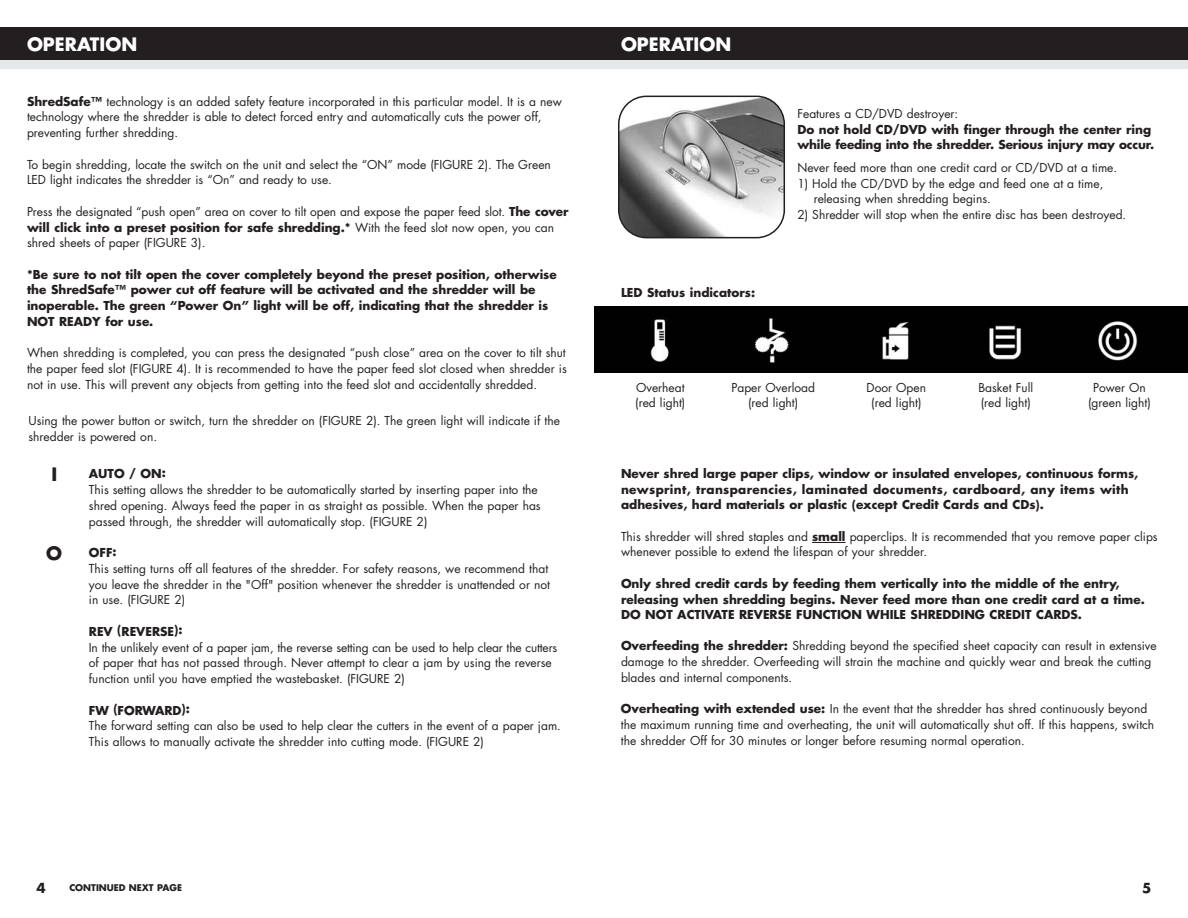
<style>
.page{position:relative;width:1188px;height:918px;background:#fff}
.page>*{position:absolute;margin:0;border:0;box-sizing:border-box;transform-origin:0 0}
.t1{font:700 18px "Futura";color:#fff}
.t2{font:700 18px "Futura";color:#231f20}
.t3{font:700 13.5px "Futura";color:#231f20}
.t4{font:12px/15.8px "Futura";color:#231f20}
.t5{font:700 12px/15.6px "Futura";color:#231f20}
.t6{font:700 9px "Futura";color:#231f20}
.s1{font-weight:700}
</style>
<div class="page">
<hr style="left:812px;top:542px;width:34px;height:1px;background:#231f20">
<div style="left:594px;top:37px;width:594px;height:32px;background:#e6e7e9"></div>
<div style="left:594px;top:27px;width:594px;height:32px;background:#231f20"></div>
<svg style="left:618px;top:96px;width:167px;height:142px"></svg>
<img style="left:594px;top:306px;width:594px;height:67px">
<div style="left:0;top:37px;width:594px;height:32px;background:#e6e7e9"></div>
<div style="left:0;top:27px;width:594px;height:32px;background:#231f20"></div>
<h1 class="t1" style="left:27px;top:36px;width:112px">OPERATION</h1>
<p class="t4" style="left:27px;top:94px;width:536px"><span class="s1">ShredSafe™</span> technology is an added safety feature incorporated in this particular model. It is a new technology where the shredder is able to detect forced entry and automatically cuts the power off, preventing further shredding.</p>
<p class="t4" style="left:27px;top:157px;width:525px">To begin shredding, locate the switch on the unit and select the “ON” mode (FIGURE 2). The Green<br>LED light indicates the shredder is “On” and ready to use.</p>
<p class="t4" style="left:27px;top:205px;width:543px">Press the designated “push open” area on cover to tilt open and expose the paper feed slot. <span class="s1">The cover will click into a preset position for safe shredding.*</span> With the feed slot now open, you can shred sheets of paper (FIGURE 3).</p>
<p class="t5" style="left:27px;top:268px;width:531px">*Be sure to not tilt open the cover completely beyond the preset position, otherwise the ShredSafe™ power cut off feature will be activated and the shredder will be inoperable. The green “Power On” light will be off, indicating that the shredder is NOT READY for use.</p>
<p class="t4" style="left:27px;top:346px;width:541px;text-align:justify">When shredding is completed, you can press the designated “push close” area on the cover to tilt shut the paper feed slot (FIGURE 4). It is recommended to have the paper feed slot closed when shredder is not in use. This will prevent any objects from getting into the feed slot and accidentally shredded.</p>
<p class="t4" style="left:28px;top:414px;width:533px">Using the power button or switch, turn the shredder on (FIGURE 2). The green light will indicate if the shredder is powered on.</p>
<h1 class="t2" style="left:51px;top:466px;width:7px">I</h1>
<h1 class="t2" style="left:46px;top:545px;width:17px">O</h1>
<p class="t5" style="left:89px;top:467px;width:79px">AUTO / ON:</p>
<p class="t4" style="left:89px;top:483px;width:453px">This setting allows the shredder to be automatically started by inserting paper into the shred opening. Always feed the paper in as straight as possible. When the paper has passed through, the shredder will automatically stop. (FIGURE 2)</p>
<p class="t5" style="left:89px;top:546px;width:29px">OFF:</p>
<p class="t4" style="left:89px;top:562px;width:463px">This setting turns off all features of the shredder. For safety reasons, we recommend that you leave the shredder in the "Off" position whenever the shredder is unattended or not in use. (FIGURE 2)</p>
<p class="t5" style="left:89px;top:625px;width:95px">REV (REVERSE):</p>
<p class="t4" style="left:89px;top:640px;width:470px">In the unlikely event of a paper jam, the reverse setting can be used to help clear the cutters of paper that has not passed through. Never attempt to clear a jam by using the reverse function until you have emptied the wastebasket. (FIGURE 2)</p>
<p class="t5" style="left:89px;top:703px;width:103px">FW (FORWARD):</p>
<p class="t4" style="left:89px;top:719px;width:474px">The forward setting can also be used to help clear the cutters in the event of a paper jam.<br>This allows to manually activate the shredder into cutting mode. (FIGURE 2)</p>
<h1 class="t1" style="left:621px;top:36px;width:112px">OPERATION</h1>
<p class="t5" style="left:621px;top:286px;width:136px">LED Status indicators:</p>
<p class="t4" style="left:797px;top:107px;width:162px">Features a CD/DVD destroyer:</p>
<p class="t5" style="left:797px;top:122px;width:358px">Do not hold CD/DVD with finger through the center ring while feeding into the shredder. Serious injury may occur.</p>
<p class="t4" style="left:797px;top:161px;width:321px">Never feed more than one credit card or CD/DVD at a time.</p>
<p class="t4" style="left:814px;top:176px;width:291px;text-indent:-16px">1) Hold the CD/DVD by the edge and feed one at a time, releasing when shredding begins.</p>
<p class="t4" style="left:797px;top:208px;width:330px">2) Shredder will stop when the entire disc has been destroyed.</p>
<p class="t4" style="left:635px;top:380px;width:52px">Overheat (red light)</p>
<p class="t4" style="left:731px;top:380px;width:85px;text-align:center">Paper Overload (red light)</p>
<p class="t4" style="left:867px;top:380px;width:61px;text-align:center">Door Open (red light)</p>
<p class="t4" style="left:978px;top:380px;width:56px">Basket Full (red light)</p>
<p class="t4" style="left:1088px;top:380px;width:64px;text-align:center">Power On (green light)</p>
<p class="t5" style="left:621px;top:467px;width:519px">Never shred large paper clips, window or insulated envelopes, continuous forms, newsprint, transparencies, laminated documents, cardboard, any items with adhesives, hard materials or plastic (except Credit Cards and CDs).</p>
<p class="t4" style="left:621px;top:529px;width:538px">This shredder will shred staples and <span class="s1">small</span> paperclips. It is recommended that you remove paper clips whenever possible to extend the lifespan of your shredder.</p>
<p class="t5" style="left:621px;top:577px;width:525px">Only shred credit cards by feeding them vertically into the middle of the entry, releasing when shredding begins. Never feed more than one credit card at a time.<br>DO NOT ACTIVATE REVERSE FUNCTION WHILE SHREDDING CREDIT CARDS.</p>
<p class="t4" style="left:621px;top:639px;width:537px"><span class="s1">Overfeeding the shredder:</span> Shredding beyond the specified sheet capacity can result in extensive damage to the shredder. Overfeeding will strain the machine and quickly wear and break the cutting blades and internal components.</p>
<p class="t4" style="left:621px;top:702px;width:535px"><span class="s1">Overheating with extended use:</span> In the event that the shredder has shred continuously beyond the maximum running time and overheating, the unit will automatically shut off. If this happens, switch the shredder Off for 30 minutes or longer before resuming normal operation.</p>
<p class="t3" style="left:37px;top:882px;width:11px">4</p>
<p class="t3" style="left:1142px;top:882px;width:11px">5</p>
<p class="t6" style="left:69px;top:884px;width:114px">CONTINUED NEXT PAGE</p>
</div>
